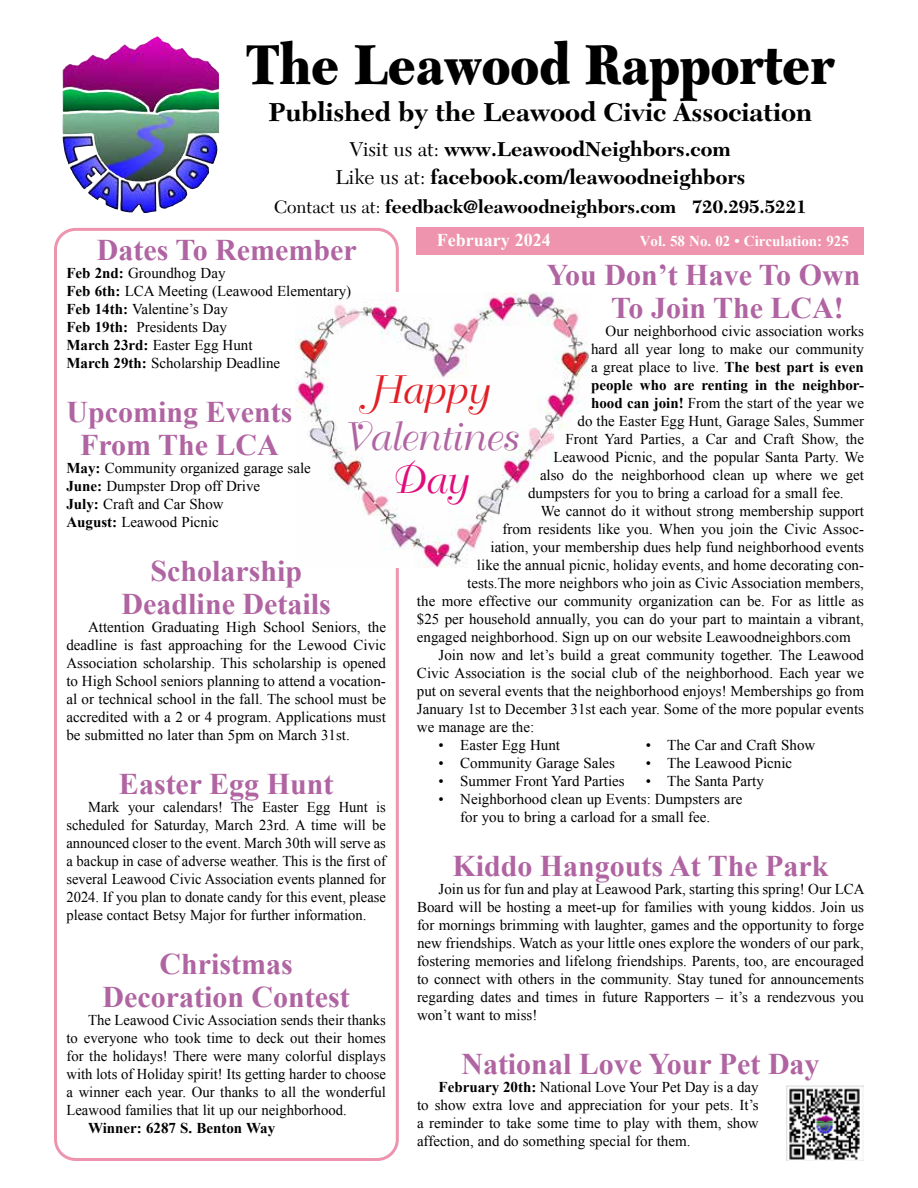
<style>
.page{position:relative;width:918px;height:1188px;background:#fff}
.page>*{position:absolute;margin:0;border:0;box-sizing:border-box;transform-origin:0 0}
.t1{font:900 58.5px "New Caledonia";color:#000;scale:.83 1}
.t2{font:39.45px "Traveller Script";color:#b064a2}
.t3{font:39.45px "Traveller Script";color:#e11f26}
.t4{font:39.45px "Traveller Script";color:#e10c7b}
.t5{font:700 30px/33px "Times New Roman";color:#b064a2;text-align:center}
.t6{font:700 27px "New Caledonia";color:#000}
.t7{font:700 21px/28.5px "New Caledonia";color:#000;text-align:center}
.t8{font:700 18.75px "New Caledonia";color:#000}
.t9{font:700 18px "Times New Roman";color:#fff}
.t10{font:15px/18px "Times New Roman";color:#000;text-align:justify}
.t11{font:700 15px "Times New Roman";color:#000}
.t12{font:700 15px "Times New Roman";color:#fff}
.s1{font-weight:400}
.s2{font-weight:700}
</style>
<div class="page">
<div style="left:54px;top:228px;width:345px;height:933px;border:3px solid #ee94ae;border-radius:20px"></div>
<img style="left:296px;top:293px;width:293px;height:275px">
<img style="left:63px;top:36px;width:157px;height:76px">
<div style="left:417px;top:228px;width:447px;height:27px;background:#ee94ae"></div>
<img style="left:787px;top:1086px;width:77px;height:75px">
<h1 class="t1" style="left:246px;top:29px;width:711px">The Leawood Rapporter</h1>
<h3 class="t6" style="left:268px;top:96px;width:545px">Published by the Leawood Civic Association</h3>
<h3 class="t7" style="left:335px;top:135px;width:411px"><span class="s1">Visit us at:</span> www.LeawoodNeighbors.com<br><span class="s1">Like us at:</span> facebook.com/leawoodneighbors</h3>
<p class="t8" style="left:274px;top:195px;width:534px"><span class="s1">Contact us at:</span> feedback@leawoodneighbors.com 720.295.5221</p>
<p class="t9" style="left:437px;top:228px;width:115px">February 2024</p>
<p class="t12" style="left:640px;top:231px;width:211px">Vol. 58 No. 02 • Circulation: 925</p>
<h3 class="t5" style="left:97px;top:233px;width:261px">Dates To Remember</h3>
<p class="t10" style="left:66px;top:264px;width:286px;text-align:left"><span class="s2">Feb 2nd:</span> Groundhog Day<br><span class="s2">Feb 6th:</span> LCA Meeting (Leawood Elementary)<br><span class="s2">Feb 14th:</span> Valentine’s Day<br><span class="s2">Feb 19th:</span> Presidents Day<br><span class="s2">March 23rd:</span> Easter Egg Hunt<br><span class="s2">March 29th:</span> Scholarship Deadline</p>
<h3 class="t5" style="left:67px;top:395px;width:227px">Upcoming Events<br>From The LCA</h3>
<p class="t10" style="left:66px;top:459px;width:246px;text-align:left"><span class="s2">May:</span> Community organized garage sale<br><span class="s2">June:</span> Dumpster Drop off Drive<br><span class="s2">July:</span> Craft and Car Show<br><span class="s2">August:</span> Leawood Picnic</p>
<h3 class="t5" style="left:122px;top:554px;width:211px">Scholarship<br>Deadline Details</h3>
<p class="t10" style="left:66px;top:618px;width:321px;text-indent:22px">Attention Graduating High School Seniors, the deadline is fast approaching for the Lewood Civic Association scholarship. This scholarship is opened to High School seniors planning to attend a vocation&shy;al or technical school in the fall. The school must be accredited with a 2 or 4 program. Applications must be submitted no later than 5pm on March 31st.</p>
<h3 class="t5" style="left:119px;top:767px;width:216px">Easter Egg Hunt</h3>
<p class="t10" style="left:66px;top:798px;width:321px;text-indent:22px">Mark your calendars! The Easter Egg Hunt is scheduled for Saturday, March 23rd. A time will be announced closer to the event. March 30th will serve as a backup in case of adverse weather. This is the first of several Leawood Civic Association events planned for 2024. If you plan to donate candy for this event, please please contact Betsy Major for further information.</p>
<h3 class="t5" style="left:103px;top:947px;width:249px">Christmas<br>Decoration Contest</h3>
<p class="t10" style="left:66px;top:1011px;width:321px;text-indent:22px">The Leawood Civic Association sends their thanks to everyone who took time to deck out their homes for the holidays! There were many colorful displays with lots of Holiday spirit! Its getting harder to choose a winner each year. Our thanks to all the wonderful Leawood families that lit up our neighborhood.</p>
<p class="t11" style="left:88px;top:1118px;width:189px">Winner: 6287 S. Benton Way</p>
<h3 class="t5" style="left:611px;top:258px;width:251px;text-align:left;text-indent:-64px">You Don’t Have To Own<br>To Join The LCA!</h3>
<p class="t10" style="left:606px;top:322px;width:260px">Our neighborhood civic association works</p>
<p class="t10" style="left:591px;top:340px;width:274px">hard all year long to make our community</p>
<p class="t10" style="left:591px;top:358px;width:274px">a great place to live. <span class="s2">The best part is even</span></p>
<p class="t11" style="left:591px;top:375px;width:274px">people who are renting in the neighbor-</p>
<p class="t10" style="left:591px;top:394px;width:274px"><span class="s2">hood can join!</span> From the start of the year we</p>
<p class="t10" style="left:578px;top:412px;width:288px">do the Easter Egg Hunt, Garage Sales, Summer</p>
<p class="t10" style="left:566px;top:430px;width:300px">Front Yard Parties, a Car and Craft Show, the</p>
<p class="t10" style="left:554px;top:448px;width:312px">Leawood Picnic, and the popular Santa Party. We</p>
<p class="t10" style="left:540px;top:466px;width:326px">also do the neighborhood clean up where we get</p>
<p class="t10" style="left:528px;top:484px;width:317px">dumpsters for you to bring a carload for a small fee.</p>
<p class="t10" style="left:541px;top:502px;width:325px">We cannot do it without strong membership support</p>
<p class="t10" style="left:502px;top:520px;width:363px">from residents like you. When you join the Civic Assoc-</p>
<p class="t10" style="left:490px;top:538px;width:375px">iation, your membership dues help fund neighborhood events</p>
<p class="t10" style="left:477px;top:556px;width:389px">like the annual picnic, holiday events, and home decorating con-</p>
<p class="t10" style="left:467px;top:574px;width:398px">tests.The more neighbors who join as Civic Association members,</p>
<p class="t10" style="left:417px;top:592px;width:449px">the more effective our community organization can be. For as little as</p>
<p class="t10" style="left:417px;top:610px;width:448px">$25 per household annually, you can do your part to maintain a vibrant,</p>
<p class="t10" style="left:417px;top:628px;width:435px">engaged neighborhood. Sign up on our website Leawoodneighbors.com</p>
<p class="t10" style="left:439px;top:646px;width:427px">Join now and let’s build a great community together. The Leawood</p>
<p class="t10" style="left:417px;top:664px;width:449px">Civic Association is the social club of the neighborhood. Each year we</p>
<p class="t10" style="left:417px;top:682px;width:449px">put on several events that the neighborhood enjoys! Memberships go from</p>
<p class="t10" style="left:417px;top:700px;width:449px">January 1st to December 31st each year. Some of the more popular events</p>
<p class="t10" style="left:417px;top:718px;width:119px">we manage are the:</p>
<p class="t10" style="left:439px;top:736px;width:123px">• Easter Egg Hunt</p>
<p class="t10" style="left:439px;top:754px;width:178px">• Community Garage Sales</p>
<p class="t10" style="left:439px;top:772px;width:188px">• Summer Front Yard Parties</p>
<p class="t10" style="left:460px;top:790px;width:284px;text-indent:-22px">• Neighborhood clean up Events: Dumpsters are for you to bring a carload for a small fee.</p>
<h3 class="t5" style="left:452px;top:849px;width:378px">Kiddo Hangouts At The Park</h3>
<p class="t10" style="left:417px;top:880px;width:449px;text-indent:22px">Join us for fun and play at Leawood Park, starting this spring! Our LCA Board will be hosting a meet-up for families with young kiddos. Join us for mornings brimming with laughter, games and the opportunity to forge new friendships. Watch as your little ones explore the wonders of our park, fostering memories and lifelong friendships. Parents, too, are encouraged to connect with others in the community. Stay tuned for announcements regarding dates and times in future Rapporters – it’s a rendezvous you won’t want to miss!</p>
<h3 class="t5" style="left:461px;top:1047px;width:360px">National Love Your Pet Day</h3>
<p class="t10" style="left:417px;top:1078px;width:343px;text-indent:22px"><span class="s2">February 20th:</span> National Love Your Pet Day is a day to show extra love and appreciation for your pets. It’s a reminder to take some time to play with them, show affection, and do something special for them.</p>
<h2 class="t3" style="left:369px;top:368px;width:121px">Happy</h2>
<h2 class="t2" style="left:340px;top:415px;width:177px">Valentines</h2>
<h2 class="t4" style="left:389px;top:458px;width:79px">Day</h2>
<p class="t10" style="left:646px;top:735px;width:171px">• The Car and Craft Show</p>
<p class="t10" style="left:646px;top:753px;width:148px">• The Leawood Picnic</p>
<p class="t10" style="left:646px;top:771px;width:120px">• The Santa Party</p>
</div>
